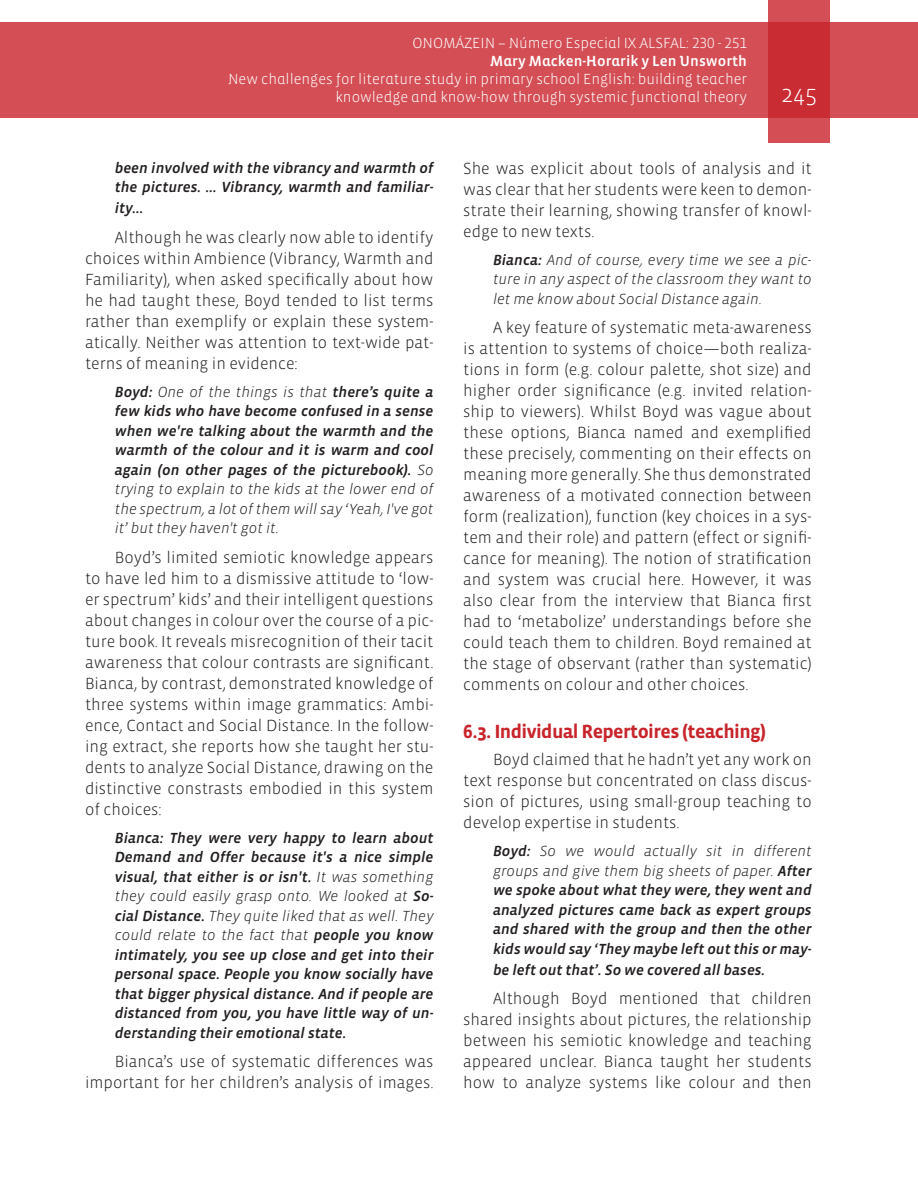
<style>
.page{position:relative;width:918px;height:1188px;background:#fff}
.page>*{position:absolute;margin:0;border:0;box-sizing:border-box;transform-origin:0 0}
.t1{font:300 24px "Vista Sans";color:#fff}
.t2{font:700 19.5px "Vista Sans";letter-spacing:-.03em;color:#c8242b}
.Textos{font:300 16.5px/21px "Vista Sans";color:#231f20;text-align:justify}
.Textos-2{font:italic 15px/19.5px "Vista Sans Med";color:#231f20;text-align:justify}
.t3{font:300 15px/18px "Vista Sans Alt";color:#fff;text-align:right}
.Textos-3{font:italic 300 15px/19.5px "Vista Sans";color:#231f20;text-align:justify}
.t4{font:15px "Vista Sans Alt Med";color:#fff}
.s1{font-family:"Vista Sans";font-weight:300}
.s2{font-family:"Vista Sans Med";font-weight:400}
</style>
<div class="page">
<div style="left:0;top:23px;width:918px;height:95px;background:#d34f55"></div>
<svg style="left:768px;top:0;width:62px;height:143px;background:#cc373e"></svg>
<p class="t3" style="left:412px;top:35px;width:336px">ONOMÁZEIN – Número Especial IX ALSFAL: 230 - 251</p>
<p class="t4" style="left:490px;top:54px;width:258px">Mary Macken-Horarik y Len Unsworth</p>
<p class="t3" style="left:228px;top:71px;width:520px">New challenges for literature study in primary school English: building teacher knowledge and know-how through systemic functional theory</p>
<h1 class="t1" style="left:781px;top:82px;width:37px">245</h1>
<p class="Textos-2" style="left:115px;top:158px;width:320px">been involved with the vibrancy and warmth of the pictures. ... Vibrancy, warmth and familiar-</p>
<p class="Textos-2" style="left:115px;top:199px;width:30px">ity…</p>
<p class="Textos" style="left:85px;top:227px;width:350px;text-indent:30px">Although he was clearly now able to identify choices within Ambience (Vibrancy, Warmth and Familiarity), when asked specifically about how he had taught these, Boyd tended to list terms rather than exemplify or explain these system&shy;atically. Neither was attention to text-wide pat&shy;terns of meaning in evidence:</p>
<p class="Textos-2" style="left:115px;top:382px;width:320px">Boyd: <span class="s1">One of the things is that</span> there’s quite a few kids who have become confused in a sense when we're talking about the warmth and the warmth of the colour and it is warm and cool again (on other pages of the picturebook). <span class="s1">So trying to explain to the kids at the lower end of the spectrum, a lot of them will say ‘Yeah, I've got it’ but they haven't got it.</span></p>
<p class="Textos" style="left:85px;top:547px;width:350px;text-indent:30px">Boyd’s limited semiotic knowledge appears to have led him to a dismissive attitude to ‘low&shy;er spectrum’ kids’ and their intelligent questions about changes in colour over the course of a pic&shy;ture book. It reveals misrecognition of their tacit awareness that colour contrasts are significant.<br>Bianca, by contrast, demonstrated knowledge of three systems within image grammatics: Ambi&shy;ence, Contact and Social Distance. In the follow&shy;ing extract, she reports how she taught her stu&shy;dents to analyze Social Distance, drawing on the distinctive constrasts embodied in this system of choices:</p>
<p class="Textos-2" style="left:115px;top:828px;width:320px">Bianca: They were very happy to learn about Demand and Offer because it's a nice simple visual, that either is or isn't. <span class="s1">It was something they could easily grasp onto. We looked at</span> So&shy;cial Distance. <span class="s1">They quite liked that as well. They could relate to the fact that</span> people you know intimately, you see up close and get into their personal space. People you know socially have that bigger physical distance. And if people are distanced from you, you have little way of un&shy;derstanding their emotional state.</p>
<p class="Textos" style="left:85px;top:1052px;width:350px;text-align:right">Bianca’s use of systematic differences was important for her children’s analysis of images.</p>
<p class="Textos" style="left:463px;top:158px;width:350px">She was explicit about tools of analysis and it was clear that her students were keen to demon&shy;strate their learning, showing transfer of knowl&shy;edge to new texts.</p>
<p class="Textos-3" style="left:493px;top:250px;width:320px"><span class="s2">Bianca:</span> And of course, every time we see a pic&shy;ture in any aspect of the classroom they want to let me know about Social Distance again.</p>
<p class="Textos" style="left:463px;top:318px;width:350px;text-indent:30px">A key feature of systematic meta-awareness is attention to systems of choice—both realiza&shy;tions in form (e.g. colour palette, shot size) and higher order significance (e.g. invited relation&shy;ship to viewers). Whilst Boyd was vague about these options, Bianca named and exemplified these precisely, commenting on their effects on meaning more generally. She thus demonstrated awareness of a motivated connection between form (realization), function (key choices in a sys&shy;tem and their role) and pattern (effect or signifi&shy;cance for meaning). The notion of stratification and system was crucial here. However, it was also clear from the interview that Bianca first had to ‘metabolize’ understandings before she could teach them to children. Boyd remained at the stage of observant (rather than systematic) comments on colour and other choices.</p>
<p class="t2" style="left:463px;top:722px;width:304px">6.3. Individual Repertoires (teaching)</p>
<p class="Textos" style="left:463px;top:750px;width:350px;text-indent:30px">Boyd claimed that he hadn’t yet any work on text response but concentrated on class discus&shy;sion of pictures, using small-group teaching to develop expertise in students.</p>
<p class="Textos-2" style="left:493px;top:842px;width:320px">Boyd: <span class="s1">So we would actually sit in different groups and give them big sheets of paper.</span> After we spoke about what they were, they went and analyzed pictures came back as expert groups and shared with the group and then the other kids would say ‘They maybe left out this or may-</p>
<p class="Textos-2" style="left:493px;top:960px;width:274px">be left out that’. So we covered all bases.</p>
<p class="Textos" style="left:463px;top:989px;width:350px;text-indent:30px">Although Boyd mentioned that children shared insights about pictures, the relationship between his semiotic knowledge and teaching appeared unclear. Bianca taught her students how to analyze systems like colour and then</p>
</div>
